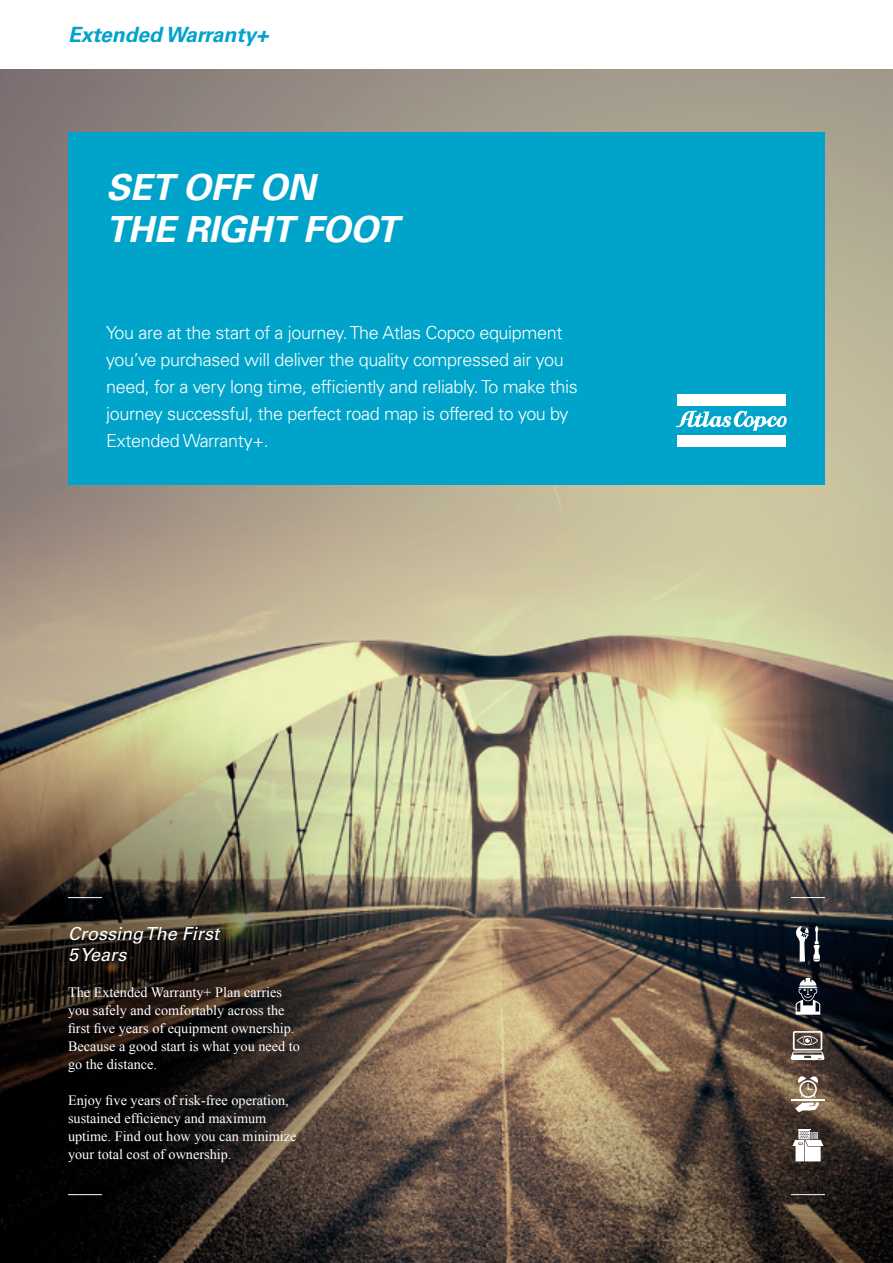
<style>
.page{position:relative;width:893px;height:1263px;background:#fff}
.page>*{position:absolute;margin:0;border:0;box-sizing:border-box;transform-origin:0 0}
.t1{font:italic 700 36px/42px "Univers LT Std";letter-spacing:-.01em;color:#fff}
.t2{font:italic 700 21px "Univers LT Std";color:#00a4ca}
.t3{font:300 18px/27px "Univers LT Std";letter-spacing:-.02em;color:#fff}
.t4{font:italic 18px/21px "Univers LT Std";color:#fff}
.t5{font:14.25px/18px "Times New Roman";color:#fff}
</style>
<div class="page">
<img style="left:0;top:69px;width:893px;height:1194px">
<div style="left:68px;top:132px;width:757px;height:353px;background:#00a4ca"></div>
<div style="left:677px;top:394px;width:109px;height:11px;background:#fff"></div>
<div style="left:677px;top:435px;width:109px;height:11px;background:#fff"></div>
<svg style="left:676px;top:410px;width:111px;height:21px"></svg>
<hr style="left:68px;top:897px;width:34px;height:1px;background:#fff">
<hr style="left:68px;top:1194px;width:34px;height:1px;background:#fff">
<svg style="left:792px;top:1129px;width:31px;height:32px"></svg>
<svg style="left:796px;top:978px;width:24px;height:37px"></svg>
<svg style="left:795px;top:1076px;width:24px;height:36px"></svg>
<hr style="left:791px;top:1100px;width:34px;height:1px;background:#fff">
<svg style="left:795px;top:926px;width:25px;height:35px"></svg>
<hr style="left:791px;top:897px;width:34px;height:1px;background:#fff">
<hr style="left:791px;top:1194px;width:34px;height:1px;background:#fff">
<svg style="left:791px;top:1031px;width:33px;height:29px"></svg>
<h2 class="t2" style="left:68px;top:22px;width:202px">Extended Warranty+</h2>
<h1 class="t1" style="left:106px;top:167px;width:293px">SET OFF ON<br>THE RIGHT FOOT</h1>
<p class="t3" style="left:106px;top:319px;width:473px">You are at the start of a journey. The Atlas Copco equipment you’ve purchased will deliver the quality compressed air you need, for a very long time, efficiently and reliably. To make this journey successful, the perfect road map is offered to you by Extended Warranty+.</p>
<p class="t4" style="left:68px;top:923px;width:153px">Crossing The First<br>5 Years</p>
<p class="t5" style="left:68px;top:983px;width:233px">The Extended Warranty+ Plan carries you safely and comfortably across the first five years of equipment ownership.<br>Because a good start is what you need to go the distance.</p>
<p class="t5" style="left:68px;top:1091px;width:230px">Enjoy five years of risk-free operation, sustained efficiency and maximum uptime. Find out how you can minimize your total cost of ownership.</p>
</div>
